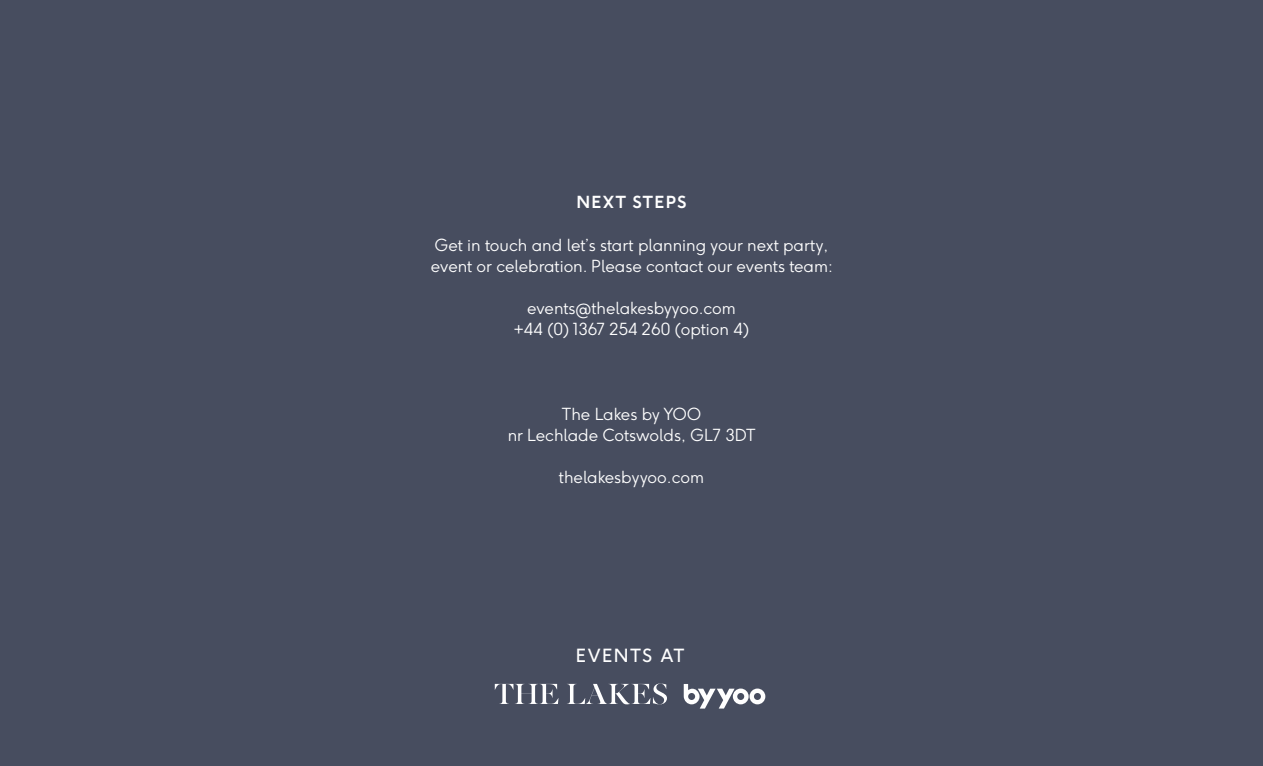
<style>
.page{position:relative;width:1263px;height:766px;background:#fff}
.page>*{position:absolute;margin:0;border:0;box-sizing:border-box;transform-origin:0 0}
.Titles{font:18px "F37 Ginger";letter-spacing:.08em;color:#fff}
.Text{font:300 16.5px/21px "F37 Ginger";color:#fff;text-align:center}
.Text-2{font:700 16.5px "F37 Ginger";letter-spacing:.075em;color:#fff}
</style>
<div class="page">
<div style="left:0;top:0;width:1263px;height:765px;background:#474d5f"></div>
<svg style="left:495px;top:683px;width:172px;height:21px"></svg>
<svg style="left:684px;top:684px;width:81px;height:24px"></svg>
<p class="Text-2" style="left:576px;top:191px;width:111px">NEXT STEPS</p>
<p class="Text" style="left:431px;top:234px;width:403px;text-align:left">Get in touch and let’s start planning your next party, event or celebration. Please contact our events team:</p>
<p class="Text" style="left:514px;top:297px;width:237px">events@thelakesbyyoo.com +44 (0) 1367 254 260 (option 4)</p>
<p class="Text" style="left:508px;top:403px;width:250px">The Lakes by YOO<br>nr Lechlade Cotswolds, GL7 3DT</p>
<p class="Text" style="left:559px;top:466px;width:147px">thelakesbyyoo.com</p>
<p class="Titles" style="left:576px;top:644px;width:110px">EVENTS AT</p>
</div>
